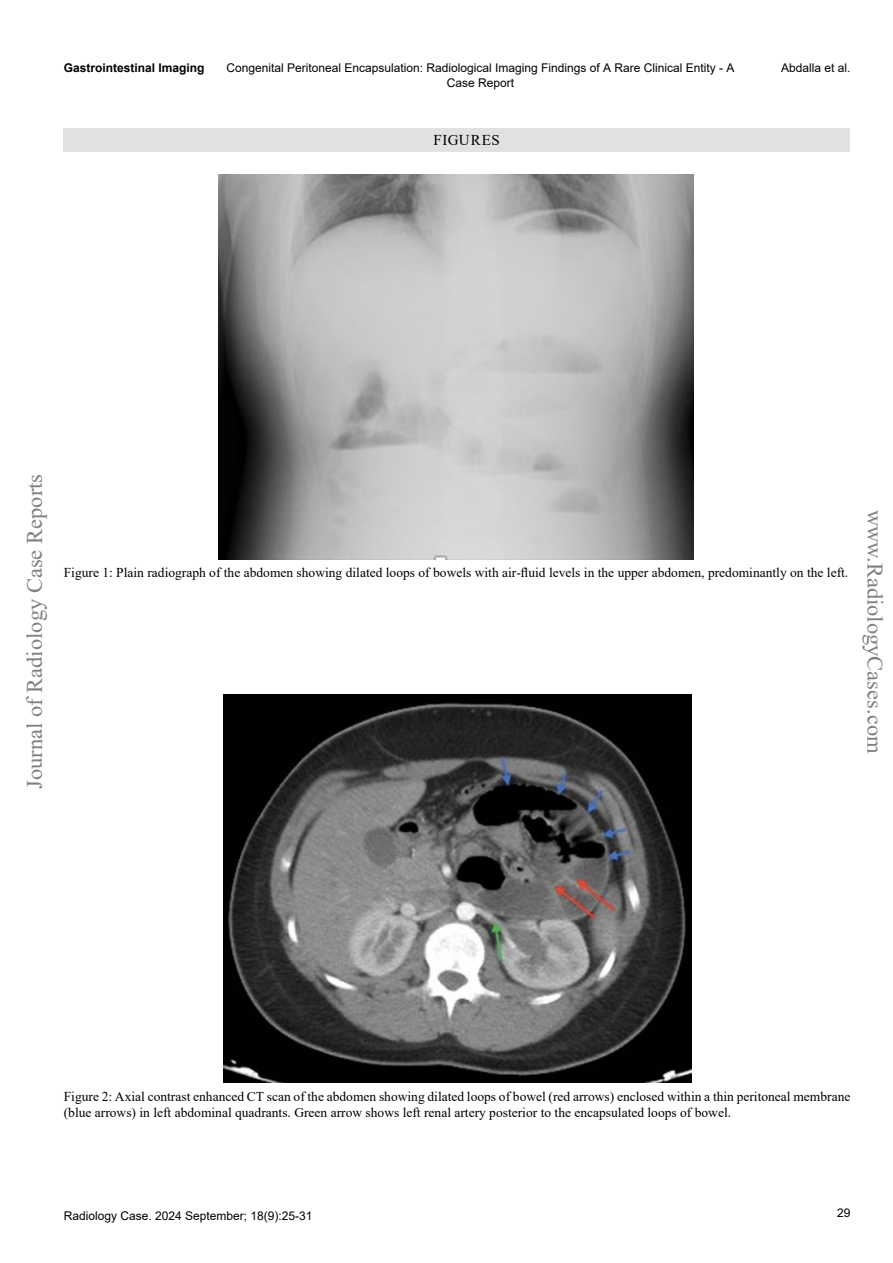
<style>
.page{position:relative;width:893px;height:1263px;background:#fff}
.page>*{position:absolute;margin:0;border:0;box-sizing:border-box;transform-origin:0 0}
.t1{font:22.5px "Times New Roman";color:#7f8080}
.t2{font:15px "Times New Roman";letter-spacing:.04em;color:#000}
.t3{font:13.5px/16.2px "Times New Roman";color:#000}
.t4{font:12px/14.4px "Arial";color:#000;text-align:center}
.t5{font:700 12px "Arial";color:#000}
</style>
<div class="page">
<div style="left:63px;top:128px;width:786px;height:23px;background:#e0e1e2"></div>
<img style="left:219px;top:174px;width:475px;height:385px">
<img style="left:223px;top:695px;width:468px;height:388px">
<p class="t5" style="left:64px;top:60px;width:142px">Gastrointestinal Imaging</p>
<p class="t4" style="left:226px;top:61px;width:510px">Congenital Peritoneal Encapsulation: Radiological Imaging Findings of A Rare Clinical Entity - A<br>Case Report</p>
<p class="t4" style="left:781px;top:61px;width:71px">Abdalla et al.</p>
<p class="t2" style="left:433px;top:129px;width:68px">FIGURES</p>
<h1 class="t1" style="left:19px;top:789px;width:316px;rotate:-90deg">Journal of Radiology Case Reports</h1>
<p class="t3" style="left:64px;top:564px;width:786px">Figure 1: Plain radiograph of the abdomen showing dilated loops of bowels with air-fluid levels in the upper abdomen, predominantly on the left.</p>
<h1 class="t1" style="left:891px;top:510px;width:245px;rotate:90deg">www.RadiologyCases.com</h1>
<p class="t3" style="left:64px;top:1088px;width:788px">Figure 2: Axial contrast enhanced CT scan of the abdomen showing dilated loops of bowel (red arrows) enclosed within a thin peritoneal membrane (blue arrows) in left abdominal quadrants. Green arrow shows left renal artery posterior to the encapsulated loops of bowel.</p>
<p class="t4" style="left:64px;top:1209px;width:250px">Radiology Case. 2024 September; 18(9):25-31</p>
<p class="t4" style="left:837px;top:1205px;width:15px">29</p>
</div>
